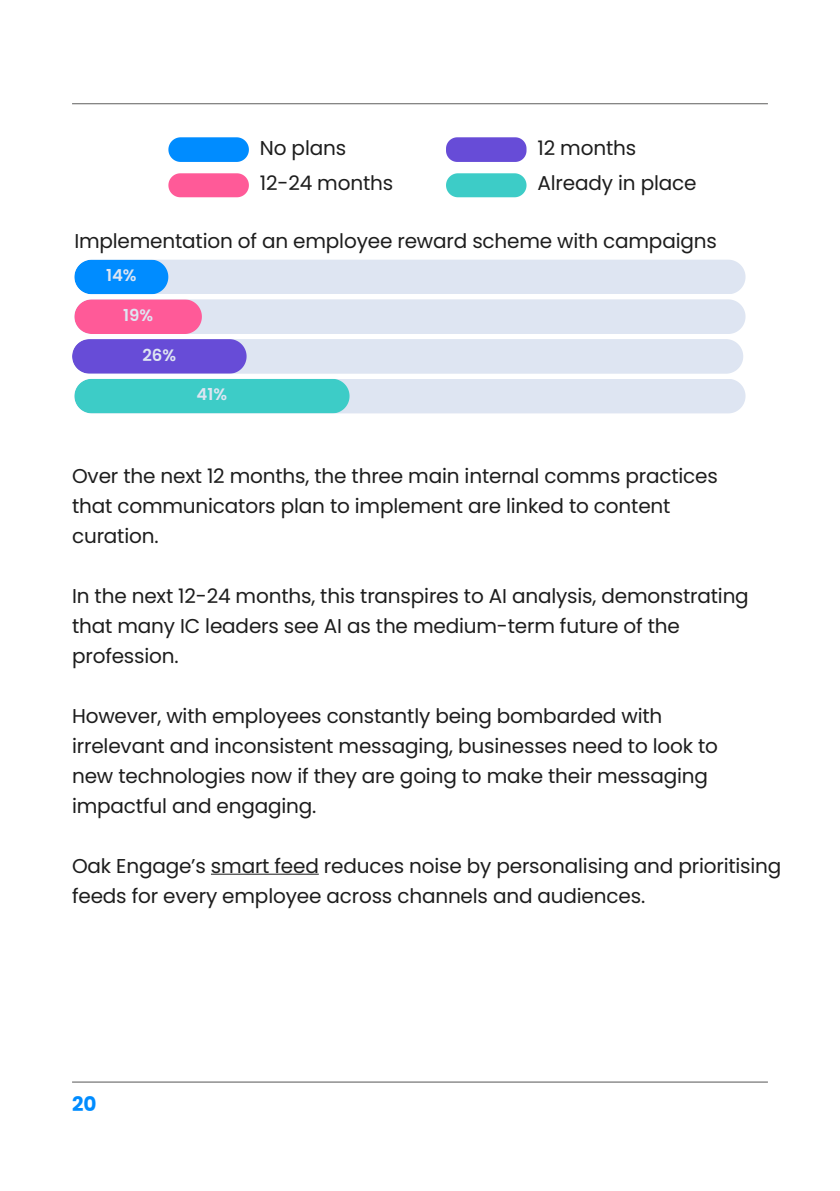
<style>
.page{position:relative;width:840px;height:1191px;background:#fff}
.page>*{position:absolute;margin:0;border:0;box-sizing:border-box;transform-origin:0 0}
.t1{font:20px/30px "Poppins";letter-spacing:-.01em;color:#1d1d1d}
.t2{font:700 20px "Poppins";color:#008cff}
.t3{font:600 16.4px "Poppins";color:#dee5f2}
</style>
<div class="page">
<hr style="left:72px;top:1081px;width:695px;height:1px;background:#565655">
<hr style="left:72px;top:103px;width:695px;height:1px;background:#5f5f5e">
<svg style="left:72px;top:260px;width:673px;height:153px;background:#c7d4ea"></svg>
<hr style="left:211px;top:873px;width:107px;height:1px;background:#1d1d1d">
<svg style="left:168px;top:137px;width:81px;height:25px;background:#1595ff"></svg>
<svg style="left:168px;top:173px;width:81px;height:24px;background:#ff66a0"></svg>
<svg style="left:446px;top:137px;width:80px;height:25px;background:#7057d9"></svg>
<svg style="left:446px;top:173px;width:80px;height:24px;background:#4acfca"></svg>
<p class="t1" style="left:260px;top:130px;width:135px;line-height:35.4px">No plans<br>12-24 months</p>
<p class="t1" style="left:537px;top:130px;width:160px;line-height:35.4px">12 months<br>Already in place</p>
<p class="t1" style="left:74px;top:226px;width:643px">Implementation of an employee reward scheme with campaigns</p>
<p class="t3" style="left:106px;top:266px;width:32px">14%</p>
<p class="t3" style="left:123px;top:305px;width:31px">19%</p>
<p class="t3" style="left:142px;top:345px;width:35px">26%</p>
<p class="t3" style="left:196px;top:385px;width:32px">41%</p>
<p class="t1" style="left:72px;top:460px;width:647px">Over the next 12 months, the three main internal comms practices that communicators plan to implement are linked to content curation.</p>
<p class="t1" style="left:72px;top:580px;width:678px">In the next 12-24 months, this transpires to AI analysis, demonstrating that many IC leaders see AI as the medium-term future of the profession.</p>
<p class="t1" style="left:72px;top:700px;width:647px">However, with employees constantly being bombarded with irrelevant and inconsistent messaging, businesses need to look to new technologies now if they are going to make their messaging impactful and engaging.</p>
<p class="t1" style="left:72px;top:850px;width:710px">Oak Engage’s smart feed reduces noise by personalising and prioritising feeds for every employee across channels and audiences.</p>
<p class="t2" style="left:72px;top:1092px;width:26px">20</p>
</div>
